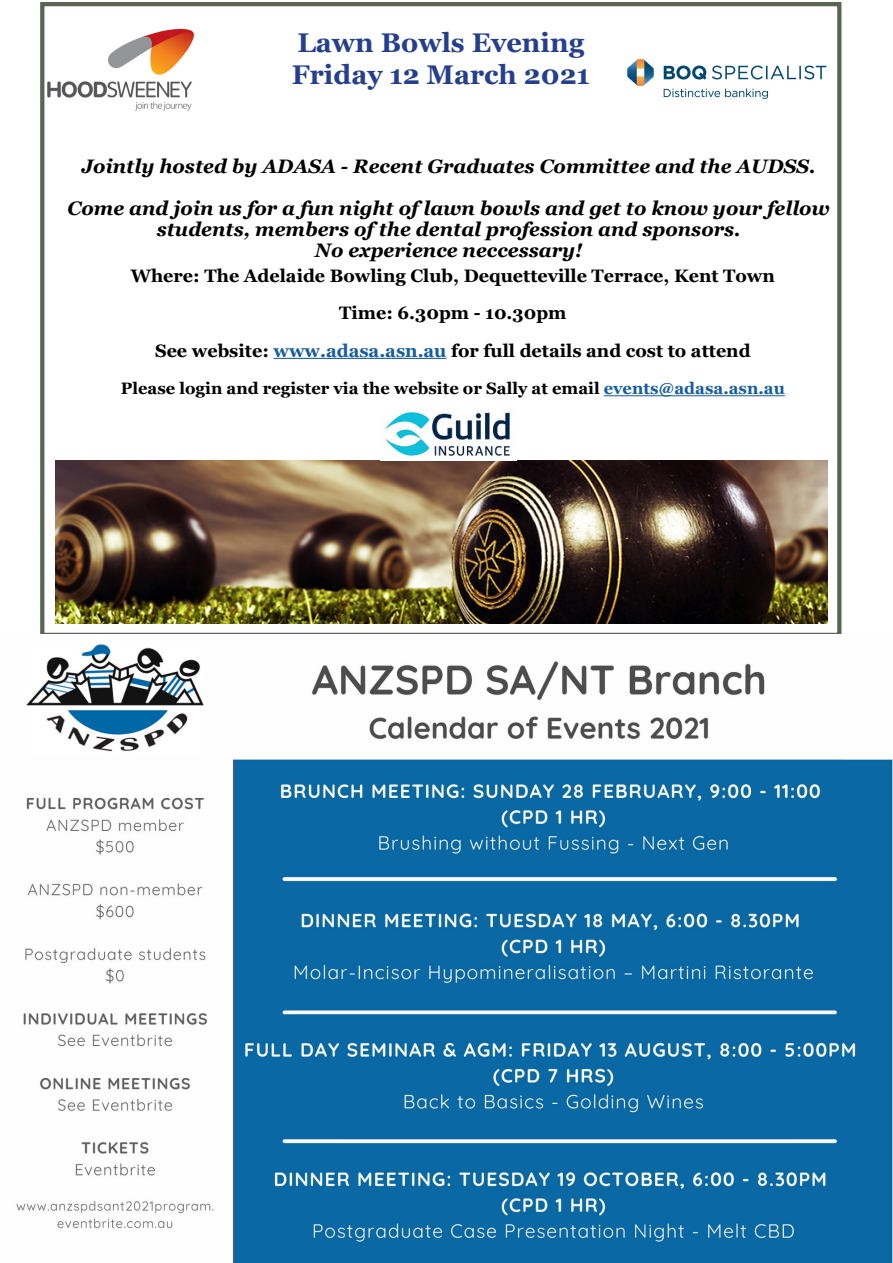
<style>
.page{position:relative;width:893px;height:1263px;background:#fff}
.page>*{position:absolute;margin:0;border:0;box-sizing:border-box;transform-origin:0 0}
.t1{font:700 27px "Georgia";color:#253f8e}
.t2{font:italic 700 19.5px/21px "Georgia";color:#000;text-align:center}
.t3{font:700 18px "Georgia";color:#000}
.t4{font:700 16.5px "Georgia";color:#000}
.s1{color:#175d9e}
</style>
<div class="page">
<img style="left:47px;top:28px;width:147px;height:83px">
<div style="left:40px;top:2px;width:801px;height:635px;border:4px solid #5b6554"></div>
<img style="left:55px;top:461px;width:773px;height:162px">
<hr style="left:273px;top:358px;width:173px;height:1px;background:#175d9e">
<hr style="left:604px;top:395px;width:181px;height:1px;background:#175d9e">
<img style="left:627px;top:59px;width:200px;height:40px">
<img style="left:382px;top:412px;width:128px;height:46px">
<img style="left:16px;top:635px;width:877px;height:628px">
<p class="t1" style="left:297px;top:25px;width:288px">Lawn Bowls Evening</p>
<p class="t1" style="left:292px;top:57px;width:299px">Friday 12 March 2021</p>
<p class="t2" style="left:82px;top:156px;width:735px">Jointly hosted by ADASA - Recent Graduates Committee and the AUDSS.</p>
<p class="t2" style="left:68px;top:198px;width:764px">Come and join us for a fun night of lawn bowls and get to know your fellow students, members of the dental profession and sponsors.</p>
<p class="t2" style="left:315px;top:240px;width:269px">No experience neccessary!</p>
<p class="t3" style="left:131px;top:264px;width:646px">Where: The Adelaide Bowling Club, Dequetteville Terrace, Kent Town</p>
<p class="t3" style="left:339px;top:301px;width:229px">Time: 6.30pm - 10.30pm</p>
<p class="t3" style="left:155px;top:339px;width:597px">See website: <span class="s1">www.adasa.asn.au</span> for full details and cost to attend</p>
<p class="t4" style="left:121px;top:378px;width:665px">Please login and register via the website or Sally at email <span class="s1">events@adasa.asn.au</span></p>
</div>
